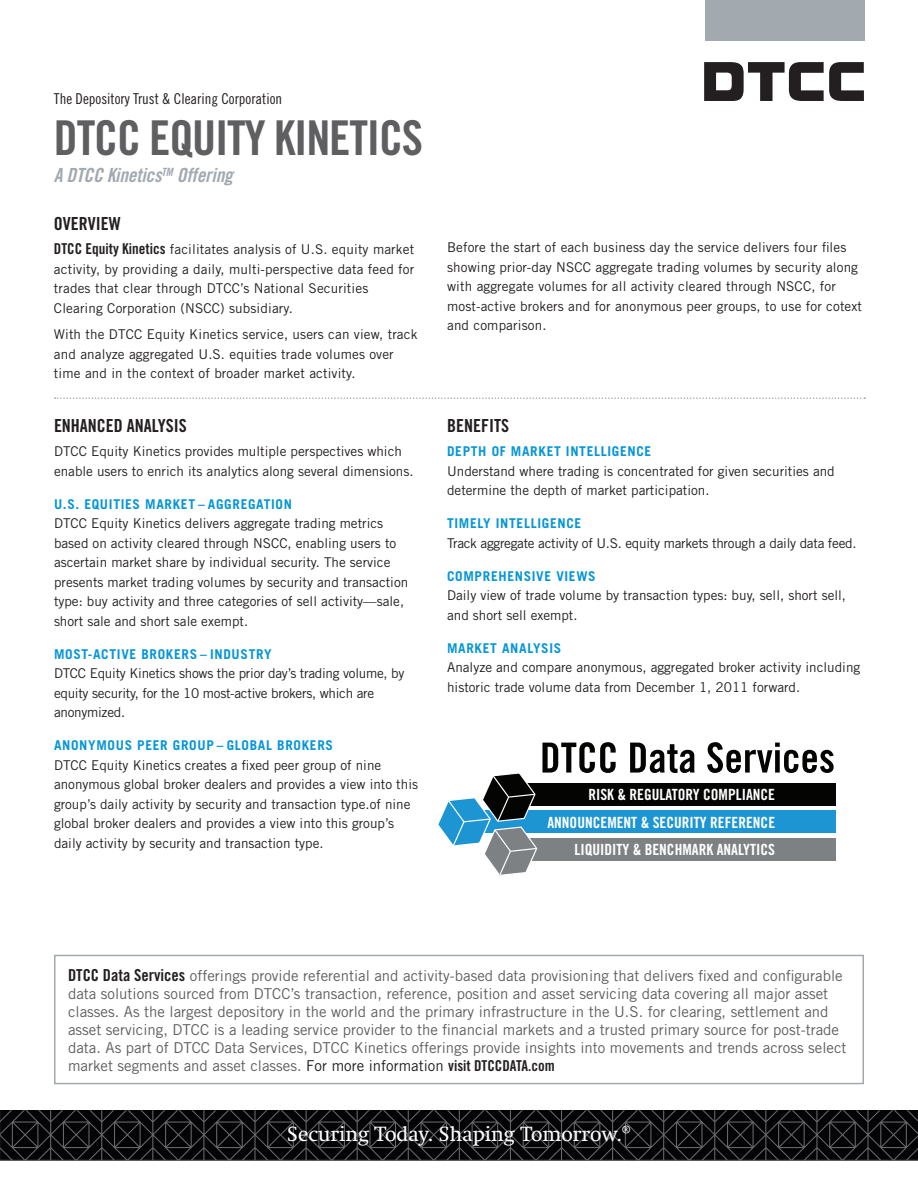
<style>
.page{position:relative;width:918px;height:1188px;background:#fff}
.page>*{position:absolute;margin:0;border:0;box-sizing:border-box;transform-origin:0 0}
.t1{font:48px "Trade Gothic Bold Cond Twenty";letter-spacing:-.025em;color:#5f5f62}
.t2{font:21px "Swift Neue LT Pro";color:#fff}
.t3{font:19.5px "Trade Gothic Bold Cond Twenty Obl";letter-spacing:-.01em;color:#a2a9af}
.t4{font:18px "Trade Gothic Bold Cond Twenty";color:#231f20}
.t5{font:15.45px "Trade Gothic Bold Cond Twenty";color:#fff}
.t6{font:15px/18px "Trade Gothic LT Std";color:#5f5f62}
.t7{font:15px "Trade Gothic Cond Eighteen";color:#231f20}
.t8{font:13.5px/19.5px "Trade Gothic LT Std";color:#231f20}
.t9{font:13.5px/19.5px "Trade Gothic LT Std";letter-spacing:-.02em;color:#231f20}
.t10{font:700 13.5px "Trade Gothic";letter-spacing:.05em;color:#0696d7}
.s1{font-family:"Trade Gothic Bold Cond Twenty";font-size:15px}
.s2{font-family:"Trade Gothic Bold Cond Twenty";font-size:16.5px;color:#231f20}
.s3{color:#231f20}
.s4{font-family:"Trade Gothic Bold Cond Twenty";color:#231f20}
</style>
<div class="page">
<div style="left:705px;top:0;width:160px;height:40px;background:#a2a9af"></div>
<svg style="left:704px;top:62px;width:160px;height:39px"></svg>
<svg style="left:0;top:1110px;width:918px;height:51px;background:#161618"></svg>
<svg style="left:55px;top:397px;width:810px;height:2px"></svg>
<div style="left:54px;top:955px;width:810px;height:129px;border:2px solid #a2a9af"></div>
<div style="left:500px;top:784px;width:336px;height:22px;background:#040503"></div>
<div style="left:465px;top:811px;width:371px;height:22px;background:#1d95d3"></div>
<div style="left:501px;top:838px;width:335px;height:23px;background:#7e8183"></div>
<svg style="left:438px;top:742px;width:178px;height:134px"></svg>
<svg style="left:630px;top:743px;width:65px;height:30px"></svg>
<svg style="left:707px;top:742px;width:127px;height:31px"></svg>
<p class="t7" style="left:54px;top:90px;width:230px">The Depository Trust &amp; Clearing Corporation</p>
<h1 class="t1" style="left:54px;top:109px;width:371px">DTCC EQUITY KINETICS</h1>
<h3 class="t3" style="left:54px;top:163px;width:180px">A DTCC Kinetics<sup>TM</sup> Offering</h3>
<h3 class="t4" style="left:54px;top:213px;width:68px">OVERVIEW</h3>
<p class="t8" style="left:54px;top:240px;width:362px"><span class="s1">DTCC Equity Kinetics</span> facilitates analysis of U.S. equity market activity, by providing a daily, multi-perspective data feed for trades that clear through DTCC’s National Securities Clearing Corporation (NSCC) subsidiary.</p>
<p class="t8" style="left:54px;top:324px;width:365px">With the DTCC Equity Kinetics service, users can view, track and analyze aggregated U.S. equities trade volumes over time and in the context of broader market activity.</p>
<h3 class="t4" style="left:54px;top:415px;width:134px">ENHANCED ANALYSIS</h3>
<p class="t8" style="left:54px;top:441px;width:361px">DTCC Equity Kinetics provides multiple perspectives which enable users to enrich its analytics along several dimensions.</p>
<p class="t10" style="left:54px;top:496px;width:240px">U.S. EQUITIES MARKET – AGGREGATION</p>
<p class="t8" style="left:54px;top:513px;width:356px">DTCC Equity Kinetics delivers aggregate trading metrics based on activity cleared through NSCC, enabling users to ascertain market share by individual security. The service presents market trading volumes by security and transaction type: buy activity and three categories of sell activity—sale, short sale and short sale exempt.</p>
<p class="t10" style="left:54px;top:646px;width:219px">MOST-ACTIVE BROKERS – INDUSTRY</p>
<p class="t9" style="left:54px;top:663px;width:352px">DTCC Equity Kinetics shows the prior day’s trading volume, by equity security, for the 10 most-active brokers, which are anonymized.</p>
<p class="t10" style="left:54px;top:737px;width:281px">ANONYMOUS PEER GROUP – GLOBAL BROKERS</p>
<p class="t8" style="left:54px;top:755px;width:366px">DTCC Equity Kinetics creates a fixed peer group of nine anonymous global broker dealers and provides a view into this group’s daily activity by security and transaction type.of nine global broker dealers and provides a view into this group’s daily activity by security and transaction type.</p>
<p class="t8" style="left:447px;top:238px;width:417px">Before the start of each business day the service delivers four files showing prior-day NSCC aggregate trading volumes by security along with aggregate volumes for all activity cleared through NSCC, for most-active brokers and for anonymous peer groups, to use for cotext and comparison.</p>
<h3 class="t4" style="left:447px;top:415px;width:63px">BENEFITS</h3>
<p class="t10" style="left:447px;top:443px;width:206px">DEPTH OF MARKET INTELLIGENCE</p>
<p class="t8" style="left:447px;top:461px;width:389px">Understand where trading is concentrated for given securities and determine the depth of market participation.</p>
<p class="t10" style="left:447px;top:515px;width:136px">TIMELY INTELLIGENCE</p>
<p class="t9" style="left:447px;top:533px;width:411px">Track aggregate activity of U.S. equity markets through a daily data feed.</p>
<p class="t10" style="left:447px;top:568px;width:150px">COMPREHENSIVE VIEWS</p>
<p class="t8" style="left:447px;top:585px;width:400px">Daily view of trade volume by transaction types: buy, sell, short sell, and short sell exempt.</p>
<p class="t10" style="left:447px;top:640px;width:116px">MARKET ANALYSIS</p>
<p class="t8" style="left:447px;top:657px;width:415px">Analyze and compare anonymous, aggregated broker activity including historic trade volume data from December 1, 2011 forward.</p>
<p class="t5" style="left:588px;top:785px;width:188px">RISK &amp; REGULATORY COMPLIANCE</p>
<p class="t5" style="left:547px;top:813px;width:229px">ANNOUNCEMENT &amp; SECURITY REFERENCE</p>
<p class="t5" style="left:574px;top:840px;width:202px">LIQUIDITY &amp; BENCHMARK ANALYTICS</p>
<p class="t6" style="left:68px;top:967px;width:780px"><span class="s2">DTCC Data Services</span> offerings provide referential and activity-based data provisioning that delivers fixed and configurable data solutions sourced from DTCC’s transaction, reference, position and asset servicing data covering all major asset classes. As the largest depository in the world and the primary infrastructure in the U.S. for clearing, settlement and asset servicing, DTCC is a leading service provider to the financial markets and a trusted primary source for post-trade data. As part of DTCC Data Services, DTCC Kinetics offerings provide insights into movements and trends across select market segments and asset classes. <span class="s3">For more information</span> <span class="s4">visit DTCCDATA.com</span></p>
<h2 class="t2" style="left:287px;top:1121px;width:345px">Securing Today. Shaping Tomorrow.®</h2>
</div>
